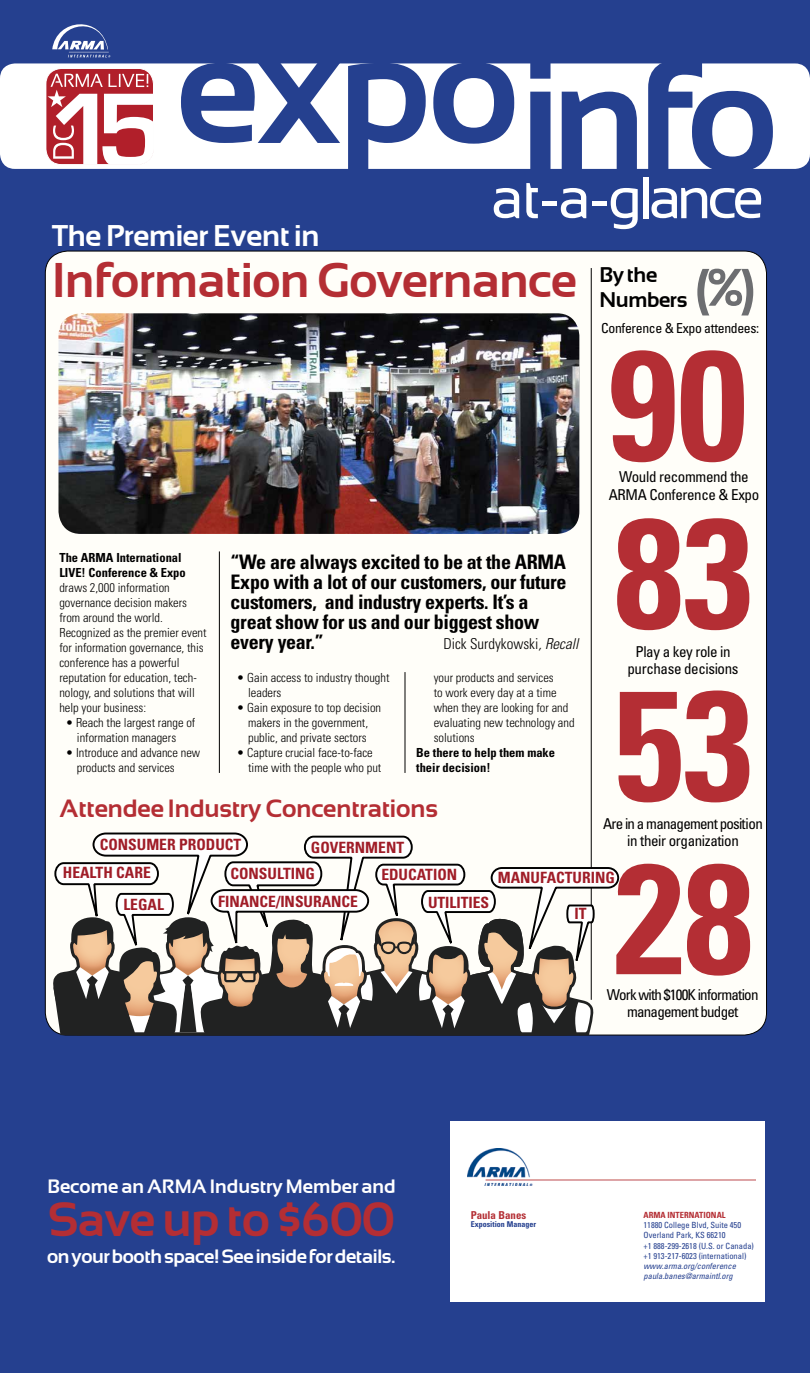
<style>
.page{position:relative;width:810px;height:1373px;background:#fff}
.page>*{position:absolute;margin:0;border:0;box-sizing:border-box;transform-origin:0 0}
.t1{font:700 156.38px "Sansation";letter-spacing:-.03em;color:#25408f}
.t2{font:700 condensed 156.25px "Univers";color:#b42e34}
.t3{font:59px "Sansation";letter-spacing:-.075em;color:#fff}
.t4{font:700 52.75px "Sansation";color:#6d6e71}
.t5{font:700 48.75px "Sansation";letter-spacing:-.01em;color:#b42e34}
.t6{font:700 48.12px "Sansation";letter-spacing:-.01em;color:#b42e34}
.t7{font:700 30px "Sansation";letter-spacing:-.01em;color:#fff}
.t8{font:700 25px "Sansation";letter-spacing:-.005em;color:#b42e34}
.t9{font:700 21.25px "Sansation";letter-spacing:-.015em;color:#000}
.t10{font:700 condensed 20px/20px "Univers";letter-spacing:-.015em;color:#000;text-align:justify}
.t11{font:700 19.38px "Sansation";letter-spacing:-.015em;color:#fff}
.t12{font:700 condensed 15.5px/27.2px "Univers";color:#a01d28}
.t13{font:condensed 15px/17.5px "Univers";letter-spacing:-.025em;color:#000;text-align:center}
.t14{font:condensed 15px/17.5px "Univers";letter-spacing:-.05em;color:#000;text-align:center}
.t15{font:300 condensed 15px "Univers";color:#000}
.t16{font:condensed 13.75px "Univers";letter-spacing:-.025em;color:#000}
.t17{font:300 condensed 12.5px/15px "Univers";color:#000}
.t18{font:700 condensed 12.5px/15px "Univers";color:#000}
.t19{font:700 condensed 10.88px "Univers";color:#b42e34}
.t20{font:condensed 8.5px/10.2px "Univers";color:#25408f}
.t21{font:700 condensed 8px "Univers";color:#25408f}
.s1{font-weight:700}
.s2{font-style:italic}
.s3{font-weight:700;color:#b42e34}
</style>
<div class="page">
<div style="left:0;top:0;width:810px;height:1372px;background:#25408f"></div>
<div style="left:45px;top:251px;width:722px;height:784px;background:#fffef9;border-radius:22px"></div>
<hr style="left:591px;top:268px;width:1px;height:731px;background:#000">
<div style="left:0;top:63px;width:810px;height:106px;background:#fff;border-radius:15px"></div>
<hr style="left:219px;top:551px;width:1px;height:222px;background:#000">
<hr style="left:405px;top:672px;width:1px;height:101px;background:#000">
<svg style="left:52px;top:831px;width:568px;height:204px"></svg>
<img style="left:58px;top:313px;width:521px;height:221px">
<svg style="left:52px;top:24px;width:58px;height:33px"></svg>
<svg style="left:46px;top:70px;width:106px;height:94px"></svg>
<div style="left:46px;top:68px;width:108px;height:97px;border:1px solid #fff;border-radius:16px"></div>
<div style="left:450px;top:1122px;width:315px;height:180px;background:#fff"></div>
<img style="left:467px;top:1148px;width:289px;height:37px">
<p class="t1" style="left:521px;top:31px;width:258px">info</p>
<p class="t1" style="left:176px;top:2px;width:344px">expo</p>
<p class="t3" style="left:491px;top:165px;width:275px">at-a-glance</p>
<p class="t7" style="left:52px;top:219px;width:269px">The Premier Event in</p>
<p class="t5" style="left:52px;top:253px;width:526px">Information Governance</p>
<p class="t9" style="left:599px;top:263px;width:59px">By the</p>
<p class="t9" style="left:599px;top:288px;width:89px">Numbers</p>
<p class="t4" style="left:695px;top:258px;width:63px">(%)</p>
<p class="t16" style="left:601px;top:319px;width:160px">Conference &amp; Expo attendees:</p>
<p class="t2" style="left:608px;top:309px;width:140px">90</p>
<p class="t17" style="left:59px;top:550px;width:149px"><span class="s1">The ARMA International<br>LIVE! Conference &amp; Expo </span>draws 2,000 information governance decision makers from around the world.<br>Recognized as the premier event for information governance, this conference has a powerful reputation for education, tech&shy;nology, and solutions that will help your business:</p>
<p class="t17" style="left:77px;top:715px;width:120px;text-indent:-11px">• Reach the largest range of information managers</p>
<p class="t17" style="left:77px;top:745px;width:125px;text-indent:-11px">• Introduce and advance new products and services</p>
<p class="t10" style="left:231px;top:551px;width:337px">“We are always excited to be at the ARMA Expo with a lot of our customers, our future customers, and industry experts. It’s a</p>
<p class="t10" style="left:231px;top:611px;width:310px">great show for us and our biggest show</p>
<p class="t10" style="left:231px;top:631px;width:95px">every year.”</p>
<p class="t15" style="left:443px;top:634px;width:136px">Dick Surdykowski<span class="s2">, Recall</span></p>
<p class="t17" style="left:248px;top:670px;width:143px;text-indent:-11px">• Gain access to industry thought leaders</p>
<p class="t17" style="left:237px;top:700px;width:146px;text-align:center">• Gain exposure to top decision makers in the government, public, and private sectors</p>
<p class="t17" style="left:248px;top:745px;width:135px;text-indent:-11px">• Capture crucial face-to-face time with the people who put</p>
<p class="t17" style="left:434px;top:670px;width:142px">your products and services<br>to work every day at a time when they are looking for and evaluating new technology and solutions</p>
<p class="t18" style="left:416px;top:744px;width:140px">Be there to help them make their decision!</p>
<p class="t8" style="left:59px;top:794px;width:380px">Attendee Industry Concentrations</p>
<p class="t12" style="left:100px;top:831px;width:143px">CONSUMER PRODUCT</p>
<p class="t12" style="left:311px;top:833px;width:95px">GOVERNMENT</p>
<p class="t13" style="left:619px;top:467px;width:131px">Would recommend the</p>
<p class="t13" style="left:609px;top:485px;width:152px">ARMA Conference &amp; Expo</p>
<p class="t2" style="left:614px;top:477px;width:140px">83</p>
<p class="t13" style="left:635px;top:642px;width:97px">Play a key role in</p>
<p class="t13" style="left:627px;top:659px;width:113px">purchase decisions</p>
<p class="t2" style="left:614px;top:649px;width:140px">53</p>
<p class="t13" style="left:603px;top:814px;width:162px">Are in a management position in their organization</p>
<p class="t2" style="left:614px;top:822px;width:140px">28</p>
<p class="t12" style="left:63px;top:859px;width:89px">HEALTH CARE</p>
<p class="t12" style="left:230px;top:860px;width:86px">CONSULTING</p>
<p class="t12" style="left:428px;top:860px;width:63px;text-indent:-47px">EDUCATION<br>UTILITIES</p>
<p class="t12" style="left:498px;top:864px;width:119px">MANUFACTURING</p>
<p class="t12" style="left:574px;top:900px;width:14px">IT</p>
<p class="t12" style="left:123px;top:891px;width:42px">LEGAL</p>
<p class="t12" style="left:218px;top:887px;width:141px">FINANCE/INSURANCE</p>
<p class="t11" style="left:48px;top:1175px;width:350px">Become an ARMA Industry Member and</p>
<p class="t6" style="left:48px;top:1192px;width:348px">Save up to $600</p>
<p class="t11" style="left:47px;top:1245px;width:350px">on your booth space! See inside for details.</p>
<p class="t14" style="left:607px;top:985px;width:153px">Work with $100K information management budget</p>
<p class="t19" style="left:471px;top:1208px;width:57px">Paula Banes</p>
<p class="t21" style="left:471px;top:1219px;width:67px">Exposition Manager</p>
<p class="t20" style="left:643px;top:1209px;width:112px"><span class="s3">ARMA INTERNATIONAL<br></span>11880 College Blvd, Suite 450<br>Overland Park, KS 66210<br>+1 888-299-2618 (U.S. or Canada) +1 913-217-6023 (international) <span class="s2">www.arma.org/conference paula.banes@armaintl.org</span></p>
</div>
